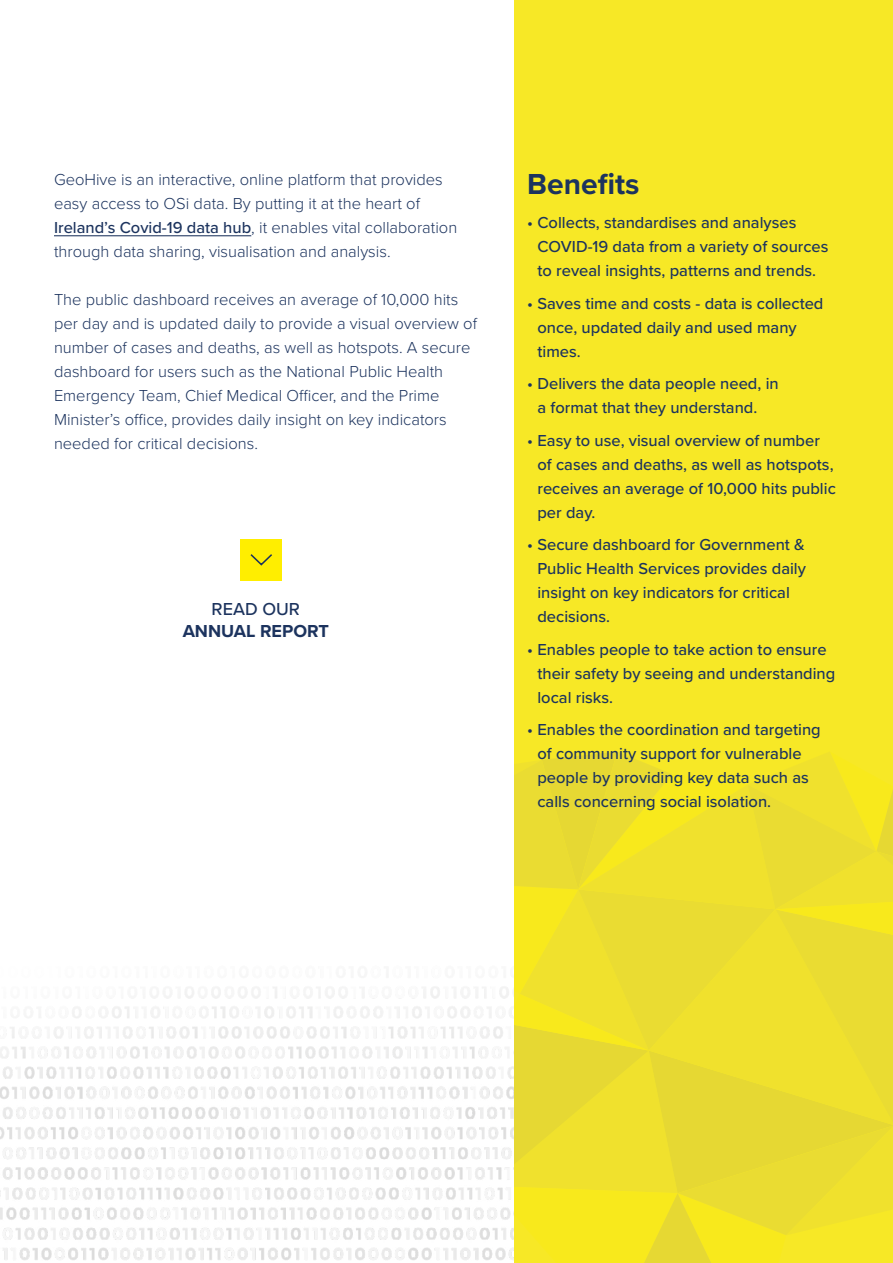
<style>
.page{position:relative;width:893px;height:1263px;background:#fff}
.page>*{position:absolute;margin:0;border:0;box-sizing:border-box;transform-origin:0 0}
.t1{font:700 30px "Proxima Nova";color:#1c335e}
.t2{font:700 18px "Proxima Nova";color:#1c335e}
.t3{font:500 18px "Proxima Nova";color:#1c335e}
.t4{font:500 16.5px/24px "Proxima Nova";color:#1c335e}
.t5{font:300 16.5px/24px "Proxima Nova";color:#1c335e}
.s1{font-weight:500}
</style>
<div class="page">
<img style="left:0;top:987px;width:514px;height:273px">
<div style="left:514px;top:0;width:379px;height:1263px;background:#f7e826"></div>
<svg style="left:514px;top:752px;width:379px;height:511px"></svg>
<hr style="left:54px;top:235px;width:197px;height:1px;background:#1c335e">
<div style="left:240px;top:539px;width:42px;height:42px;background:#fe0"></div>
<svg style="left:250px;top:554px;width:22px;height:12px"></svg>
<p class="t5" style="left:54px;top:167px;width:405px">GeoHive is an interactive, online platform that provides easy access to OSi data. By putting it at the heart of <span class="s1">Ireland’s Covid-19 data hub</span>, it enables vital collaboration through data sharing, visualisation and analysis.</p>
<p class="t5" style="left:54px;top:287px;width:425px">The public dashboard receives an average of 10,000 hits per day and is updated daily to provide a visual overview of number of cases and deaths, as well as hotspots. A secure dashboard for users such as the National Public Health Emergency Team, Chief Medical Officer, and the Prime Minister’s office, provides daily insight on key indicators needed for critical decisions.</p>
<p class="t3" style="left:212px;top:596px;width:90px">READ OUR</p>
<p class="t2" style="left:183px;top:617px;width:148px">ANNUAL REPORT</p>
<p class="t1" style="left:527px;top:161px;width:114px">Benefits</p>
<p class="t4" style="left:537px;top:210px;width:293px;text-indent:-10px">• Collects, standardises and analyses<br>COVID-19 data from a variety of sources to reveal insights, patterns and trends.</p>
<p class="t4" style="left:537px;top:291px;width:288px;text-indent:-10px">• Saves time and costs - data is collected once, updated daily and used many times.</p>
<p class="t4" style="left:537px;top:371px;width:243px;text-indent:-10px">• Delivers the data people need, in a format that they understand.</p>
<p class="t4" style="left:537px;top:428px;width:300px;text-indent:-10px">• Easy to use, visual overview of number of cases and deaths, as well as hotspots, receives an average of 10,000 hits public per day.</p>
<p class="t4" style="left:537px;top:532px;width:270px;text-indent:-10px">• Secure dashboard for Government &amp;<br>Public Health Services provides daily insight on key indicators for critical decisions.</p>
<p class="t4" style="left:537px;top:637px;width:299px;text-indent:-10px">• Enables people to take action to ensure their safety by seeing and understanding local risks.</p>
<p class="t4" style="left:537px;top:717px;width:285px;text-indent:-10px">• Enables the coordination and targeting of community support for vulnerable people by providing key data such as calls concerning social isolation.</p>
</div>
